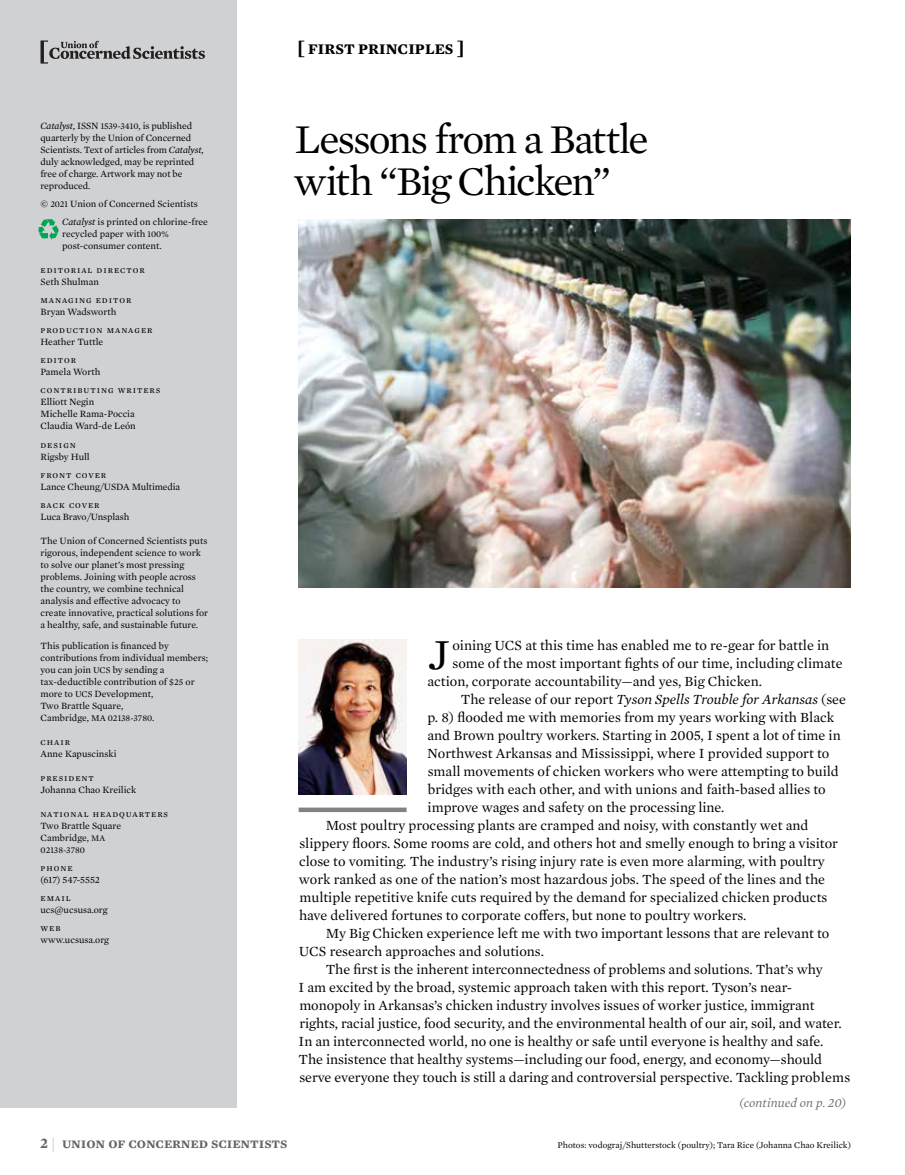
<style>
.page{position:relative;width:905px;height:1175px;background:#fff}
.page>*{position:absolute;margin:0;border:0;box-sizing:border-box;transform-origin:0 0}
.t1{font:43.5px "Mercury Text G1";color:#000}
.t2{font:41.7px/42px "Mercury Text G1";letter-spacing:-.05em;color:#000}
.t3{font:600 15px "Mercury Text G1";letter-spacing:-.005em;color:#636466}
.t4{font:700 15px "Mercury Text G1";letter-spacing:.01em;color:#000}
.t5{font:14.25px "Mercury Text G1";color:#000}
.t6{font:italic 14.25px "Mercury Text G1";color:#000}
.t7{font:italic 12.75px "Mercury Text G1";letter-spacing:.005em;color:#6d6e71}
.t8{font:9.75px/12px "Mercury Text G1";letter-spacing:.1em;color:#000}
.t9{font:9.75px/12px "Mercury Text G1";color:#000}
.t10{font:9.75px/12px "Mercury Text G1";letter-spacing:-.01em;color:#000}
.t11{font:9px "Mercury Text G1";color:#000}
.s1{font-style:italic}
.s2{font-size:9px}
.s3{font-size:9.75px}
.s4{font-size:8.7px}
.s5{font-size:18px}
.s6{font-style:normal}
.s7{font-weight:700}
.s8{font-weight:700;color:#d1d3d4}
</style>
<div class="page">
<div style="left:0;top:0;width:236px;height:1107px;background:#cfd1d2"></div>
<svg style="left:40px;top:40px;width:165px;height:24px"></svg>
<svg style="left:38px;top:219px;width:21px;height:21px"></svg>
<img style="left:298px;top:220px;width:552px;height:367px">
<img style="left:298px;top:639px;width:108px;height:155px">
<div style="left:298px;top:807px;width:108px;height:5px;background:#808285"></div>
<p class="t10" style="left:40px;top:120px;width:165px"><span class="s1">Catalyst,</span> ISSN <span class="s2">1539-3410</span>, is published quarterly by the Union of Concerned Scientists. Text of articles from <span class="s1">Catalyst, </span>duly acknowledged, may be reprinted free of charge. Artwork may not be reproduced.</p>
<p class="t8" style="left:62px;top:195px;width:147px;line-height:18px;text-indent:-22px">© <span class="s2">2021</span> Union of Concerned Scientists<br><span class="s1">Catalyst</span> is printed on chlorine-free</p>
<p class="t8" style="left:62px;top:228px;width:108px">recycled paper with <span class="s2">100% </span>post-consumer content.</p>
<p class="t8" style="left:41px;top:264px;width:106px">editorial director<br>Seth Shulman</p>
<p class="t8" style="left:41px;top:294px;width:92px">managing editor<br>Bryan Wadsworth</p>
<p class="t8" style="left:41px;top:324px;width:113px">production manager<br>Heather Tuttle</p>
<p class="t8" style="left:41px;top:354px;width:61px">editor<br>Pamela Worth</p>
<p class="t8" style="left:41px;top:384px;width:121px">contributing writers<br>Elliott Negin<br>Michelle Rama-Poccia<br>Claudia Ward-de León</p>
<p class="t8" style="left:41px;top:438px;width:51px">design<br>Rigsby Hull</p>
<p class="t8" style="left:41px;top:468px;width:141px">front cover<br>Lance Cheung/USDA Multimedia</p>
<p class="t8" style="left:41px;top:498px;width:90px">back cover<br>Luca Bravo/Unsplash</p>
<p class="t9" style="left:41px;top:534px;width:169px">The Union of Concerned Scientists puts rigorous, independent science to work to solve our planet’s most pressing problems. Joining with people across the country, we combine technical analysis and effective advocacy to create innovative, practical solutions for a healthy, safe, and sustainable future.</p>
<p class="t9" style="left:41px;top:639px;width:169px">This publication is financed by contributions from individual members; you can join <span class="s2">UCS</span> by sending a tax-deductible contribution of <span class="s2">$25</span> or more to <span class="s2">UCS</span> Development,<br>Two Brattle Square,</p>
<p class="t11" style="left:41px;top:711px;width:115px"><span class="s3">Cambridge,</span> MA 02138-3780<span class="s3">.</span></p>
<p class="t8" style="left:40px;top:735px;width:77px">chair<br>Anne Kapuscinski</p>
<p class="t8" style="left:40px;top:771px;width:97px">president<br>Johanna Chao Kreilick</p>
<p class="t8" style="left:40px;top:807px;width:129px">national headquarters<br>Two Brattle Square<br>Cambridge, <span class="s4">MA</span></p>
<p class="t11" style="left:40px;top:843px;width:46px">02138-3780</p>
<p class="t9" style="left:40px;top:861px;width:61px">phone<br>(617) 547-5552</p>
<p class="t8" style="left:40px;top:891px;width:69px">email ucs@ucsusa.org</p>
<p class="t8" style="left:40px;top:921px;width:70px">web www.ucsusa.org</p>
<p class="t4" style="left:297px;top:37px;width:169px"><span class="s5">[</span> FIRST PRINCIPLES <span class="s5">]</span></p>
<h2 class="t2" style="left:294px;top:116px;width:356px">Lessons from a Battle with “Big Chicken”</h2>
<p class="t5" style="left:452px;top:635px;width:378px">oining UCS at this time has enabled me to re-gear for battle in</p>
<p class="t5" style="left:452px;top:653px;width:391px">some of the most important fights of our time, including climate</p>
<p class="t5" style="left:427px;top:671px;width:336px">action, corporate accountability—and yes, Big Chicken.</p>
<p class="t6" style="left:460px;top:689px;width:387px"><span class="s6">The release of our report</span> Tyson Spells Trouble for Arkansas <span class="s6">(see</span></p>
<p class="t5" style="left:427px;top:707px;width:408px">p. 8) flooded me with memories from my years working with Black</p>
<p class="t5" style="left:427px;top:725px;width:415px">and Brown poultry workers. Starting in 2005, I spent a lot of time in</p>
<p class="t5" style="left:427px;top:743px;width:403px">Northwest Arkansas and Mississippi, where I provided support to</p>
<p class="t5" style="left:427px;top:761px;width:412px">small movements of chicken workers who were attempting to build</p>
<p class="t5" style="left:428px;top:779px;width:399px">bridges with each other, and with unions and faith-based allies to</p>
<p class="t5" style="left:427px;top:797px;width:298px">improve wages and safety on the processing line.</p>
<p class="t5" style="left:326px;top:815px;width:484px">Most poultry processing plants are cramped and noisy, with constantly wet and</p>
<p class="t5" style="left:299px;top:833px;width:540px">slippery floors. Some rooms are cold, and others hot and smelly enough to bring a visitor</p>
<p class="t5" style="left:299px;top:851px;width:527px">close to vomiting. The industry’s rising injury rate is even more alarming, with poultry</p>
<p class="t5" style="left:299px;top:869px;width:527px">work ranked as one of the nation’s most hazardous jobs. The speed of the lines and the</p>
<p class="t5" style="left:299px;top:887px;width:529px">multiple repetitive knife cuts required by the demand for specialized chicken products</p>
<p class="t5" style="left:299px;top:905px;width:449px">have delivered fortunes to corporate coffers, but none to poultry workers.</p>
<p class="t5" style="left:326px;top:923px;width:505px">My Big Chicken experience left me with two important lessons that are relevant to</p>
<p class="t5" style="left:299px;top:941px;width:246px">UCS research approaches and solutions.</p>
<p class="t5" style="left:326px;top:959px;width:498px">The first is the inherent interconnectedness of problems and solutions. That’s why</p>
<p class="t5" style="left:298px;top:977px;width:495px">I am excited by the broad, systemic approach taken with this report. Tyson’s near-</p>
<p class="t5" style="left:299px;top:995px;width:516px">monopoly in Arkansas’s chicken industry involves issues of worker justice, immigrant</p>
<p class="t5" style="left:299px;top:1013px;width:544px">rights, racial justice, food security, and the environmental health of our air, soil, and water.</p>
<p class="t5" style="left:298px;top:1031px;width:526px">In an interconnected world, no one is healthy or safe until everyone is healthy and safe.</p>
<p class="t5" style="left:298px;top:1049px;width:525px">The insistence that healthy systems—including our food, energy, and economy—should</p>
<p class="t5" style="left:299px;top:1067px;width:552px">serve everyone they touch is still a daring and controversial perspective. Tackling problems</p>
<h1 class="t1" style="left:427px;top:623px;width:24px">J</h1>
<p class="t7" style="left:739px;top:1093px;width:109px">(continued on p. 20)</p>
<p class="t3" style="left:40px;top:1132px;width:248px"><span class="s7">2</span> <span class="s8">|</span> union of concerned scientists</p>
<p class="t11" style="left:557px;top:1138px;width:295px">Photos: vodograj/Shutterstock (poultry); Tara Rice (Johanna Chao Kreilick)</p>
</div>
